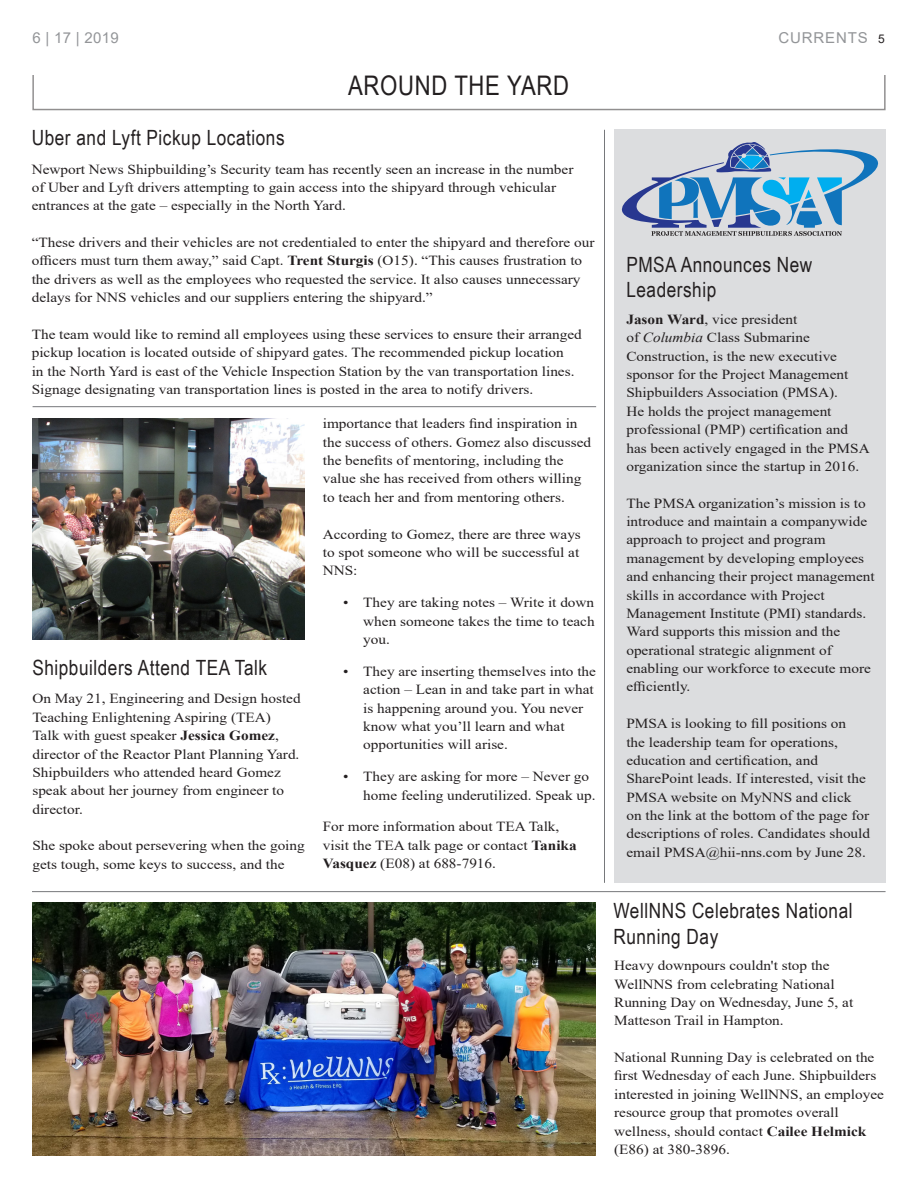
<style>
.page{position:relative;width:918px;height:1188px;background:#fff}
.page>*{position:absolute;margin:0;border:0;box-sizing:border-box;transform-origin:0 0}
.Table_of_Contents{font:27px "Arial Narrow";letter-spacing:.025em;color:#231f20}
.NEW_Currents_Body_Co{font:21px/25.5px "Arial Narrow";letter-spacing:.025em;color:#231f20}
.Table_of_Contents-2{font:15px "Arial";letter-spacing:.055em;color:#939598}
.Table_of_Contents-3{font:13.8px/18.3px "Times New Roman";color:#231f20;scale:1.1 1}
.s1{color:#fff}
.s2{font-size:12px;color:#231f20}
.s3{font-weight:700}
.s4{font-style:italic}
</style>
<div class="page">
<div style="left:614px;top:130px;width:272px;height:753px;background:#dcdddf"></div>
<img style="left:32px;top:419px;width:273px;height:221px">
<svg style="left:621px;top:142px;width:258px;height:94px"></svg>
<img style="left:32px;top:903px;width:564px;height:253px">
<hr style="left:33px;top:406px;width:563px;height:1px;background:#76787b">
<hr style="left:32px;top:891px;width:854px;height:1px;background:#76787b">
<hr style="left:604px;top:130px;width:1px;height:753px;background:#76787b">
<p class="Table_of_Contents-2" style="left:32px;top:28px;width:88px">6 | 17 | 2019</p>
<p class="Table_of_Contents-2" style="left:779px;top:28px;width:108px">CURRENTS <span class="s1">3</span><span class="s2">5</span></p>
<p class="Table_of_Contents" style="left:348px;top:65px;width:223px">AROUND THE YARD</p>
<p class="NEW_Currents_Body_Co" style="left:32px;top:124px;width:254px">Uber and Lyft Pickup Locations</p>
<p class="Table_of_Contents-3" style="left:32px;top:159px;width:494px">Newport News Shipbuilding’s Security team has recently seen an increase in the number of Uber and Lyft drivers attempting to gain access into the shipyard through vehicular entrances at the gate – especially in the North Yard.</p>
<p class="Table_of_Contents-3" style="left:32px;top:233px;width:513px">“These drivers and their vehicles are not credentialed to enter the shipyard and therefore our officers must turn them away,” said Capt. <span class="s3">Trent Sturgis</span> (O15). “This causes frustration to the drivers as well as the employees who requested the service. It also causes unnecessary delays for NNS vehicles and our suppliers entering the shipyard.”</p>
<p class="Table_of_Contents-3" style="left:32px;top:325px;width:502px">The team would like to remind all employees using these services to ensure their arranged pickup location is located outside of shipyard gates. The recommended pickup location<br>in the North Yard is east of the Vehicle Inspection Station by the van transportation lines.<br>Signage designating van transportation lines is posted in the area to notify drivers.</p>
<p class="NEW_Currents_Body_Co" style="left:32px;top:654px;width:236px">Shipbuilders Attend TEA Talk</p>
<p class="Table_of_Contents-3" style="left:32px;top:689px;width:245px">On May 21, Engineering and Design hosted Teaching Enlightening Aspiring (TEA)<br>Talk with guest speaker <span class="s3">Jessica Gomez</span>, director of the Reactor Plant Planning Yard.<br>Shipbuilders who attended heard Gomez speak about her journey from engineer to director.</p>
<p class="Table_of_Contents-3" style="left:32px;top:836px;width:249px">She spoke about persevering when the going gets tough, some keys to success, and the</p>
<p class="Table_of_Contents-3" style="left:323px;top:414px;width:245px">importance that leaders find inspiration in the success of others. Gomez also discussed the benefits of mentoring, including the value she has received from others willing to teach her and from mentoring others.</p>
<p class="Table_of_Contents-3" style="left:323px;top:524px;width:236px;text-align:justify">According to Gomez, there are three ways to spot someone who will be successful at NNS:</p>
<p class="Table_of_Contents-3" style="left:363px;top:593px;width:212px;text-align:justify;text-indent:-20px">• They are taking notes – Write it down when someone takes the time to teach you.</p>
<p class="Table_of_Contents-3" style="left:363px;top:662px;width:213px;text-indent:-20px">• They are inserting themselves into the action – Lean in and take part in what is happening around you. You never know what you’ll learn and what opportunities will arise.</p>
<p class="Table_of_Contents-3" style="left:363px;top:767px;width:213px;text-indent:-20px">• They are asking for more – Never go home feeling underutilized. Speak up.</p>
<p class="Table_of_Contents-3" style="left:323px;top:817px;width:232px">For more information about TEA Talk, visit the TEA talk page or contact <span class="s3">Tanika<br>Vasquez</span> (E08) at 688-7916.</p>
<p class="NEW_Currents_Body_Co" style="left:626px;top:251px;width:188px">PMSA Announces New<br>Leadership</p>
<p class="Table_of_Contents-3" style="left:626px;top:310px;width:223px"><span class="s3">Jason Ward</span>, vice president<br>of <span class="s4">Columbia</span> Class Submarine Construction, is the new executive sponsor for the Project Management Shipbuilders Association (PMSA).<br>He holds the project management professional (PMP) certification and has been actively engaged in the PMSA organization since the startup in 2016.</p>
<p class="Table_of_Contents-3" style="left:626px;top:493px;width:227px">The PMSA organization’s mission is to introduce and maintain a companywide approach to project and program management by developing employees and enhancing their project management skills in accordance with Project Management Institute (PMI) standards.<br>Ward supports this mission and the operational strategic alignment of enabling our workforce to execute more efficiently.</p>
<p class="Table_of_Contents-3" style="left:626px;top:714px;width:223px">PMSA is looking to fill positions on<br>the leadership team for operations, education and certification, and SharePoint leads. If interested, visit the PMSA website on MyNNS and click on the link at the bottom of the page for descriptions of roles. Candidates should email PMSA@hii-nns.com by June 28.</p>
<p class="NEW_Currents_Body_Co" style="left:614px;top:897px;width:241px">WellNNS Celebrates National<br>Running Day</p>
<p class="Table_of_Contents-3" style="left:614px;top:956px;width:219px">Heavy downpours couldn't stop the WellNNS from celebrating National Running Day on Wednesday, June 5, at Matteson Trail in Hampton.</p>
<p class="Table_of_Contents-3" style="left:614px;top:1048px;width:247px">National Running Day is celebrated on the first Wednesday of each June. Shipbuilders interested in joining WellNNS, an employee resource group that promotes overall wellness, should contact <span class="s3">Cailee Helmick </span>(E86) at 380-3896.</p>
</div>
